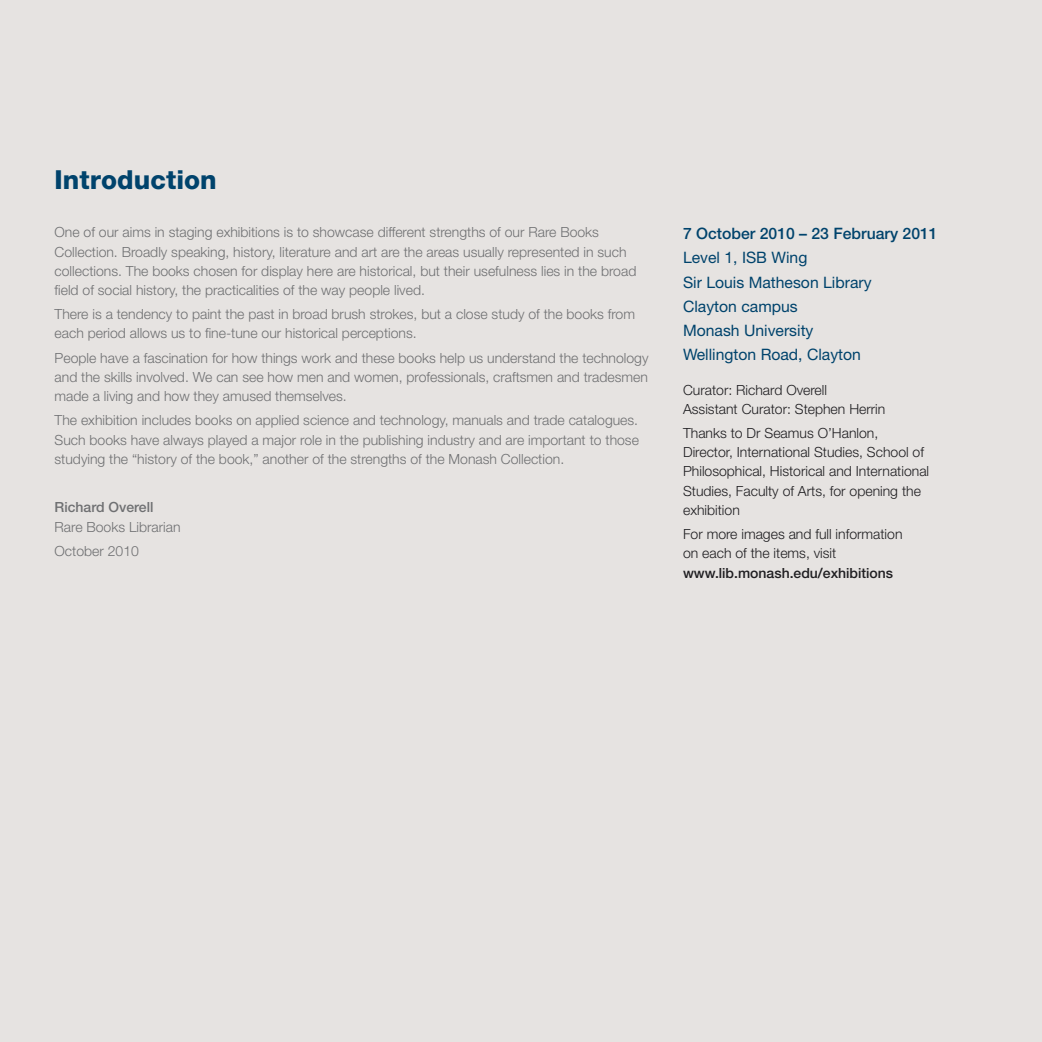
<style>
.page{position:relative;width:1042px;height:1042px;background:#e6e3e1}
.page>*{position:absolute;margin:0;border:0;box-sizing:border-box;transform-origin:0 0}
.t1{font:800 26.25px "Helvetica Neue";color:#00436c}
.t2{font:15.75px/24.2px "Helvetica Neue";color:#00436c}
.t3{font:500 15.75px "Helvetica Neue";color:#00436c}
.t4{font:300 14px/19.2px "Helvetica Neue";color:#6f7072}
.t5{font:300 14px/19.2px "Helvetica Neue";color:#1f1e21}
.t6{font:500 14px "Helvetica Neue";color:#1f1e21}
.t7{font:500 14px "Helvetica Neue";color:#6f7072}
</style>
<div class="page">
<h1 class="t1" style="left:55px;top:164px;width:164px">Introduction</h1>
<p class="t4" style="left:55px;top:222px;width:583px">One of our aims in staging exhibitions is to showcase different strengths of our Rare Books Collection. Broadly speaking, history, literature and art are the areas usually represented in such collections. The books chosen for display here are historical, but their usefulness lies in the broad field of social history, the practicalities of the way people lived.</p>
<p class="t4" style="left:55px;top:304px;width:582px">There is a tendency to paint the past in broad brush strokes, but a close study of the books from each period allows us to fine-tune our historical perceptions.</p>
<p class="t4" style="left:55px;top:348px;width:595px;text-align:justify">People have a fascination for how things work and these books help us understand the technology and the skills involved. We can see how men and women, professionals, craftsmen and tradesmen made a living and how they amused themselves.</p>
<p class="t4" style="left:55px;top:410px;width:586px;text-align:justify">The exhibition includes books on applied science and technology, manuals and trade catalogues.<br>Such books have always played a major role in the publishing industry and are important to those studying the “history of the book,” another of the strengths of the Monash Collection.</p>
<p class="t7" style="left:55px;top:499px;width:100px">Richard Overell</p>
<p class="t4" style="left:55px;top:514px;width:128px;line-height:24.2px">Rare Books Librarian<br>October 2010</p>
<p class="t3" style="left:683px;top:224px;width:256px">7 October 2010 – 23 February 2011</p>
<p class="t2" style="left:683px;top:246px;width:190px">Level 1, ISB Wing<br>Sir Louis Matheson Library<br>Clayton campus<br>Monash University<br>Wellington Road, Clayton</p>
<p class="t5" style="left:683px;top:380px;width:204px">Curator: Richard Overell<br>Assistant Curator: Stephen Herrin</p>
<p class="t5" style="left:683px;top:423px;width:248px">Thanks to Dr Seamus O’Hanlon, Director, International Studies, School of Philosophical, Historical and International Studies, Faculty of Arts, for opening the exhibition</p>
<p class="t5" style="left:683px;top:524px;width:221px">For more images and full information on each of the items, visit</p>
<p class="t6" style="left:683px;top:564px;width:212px">www.lib.monash.edu/exhibitions</p>
</div>
